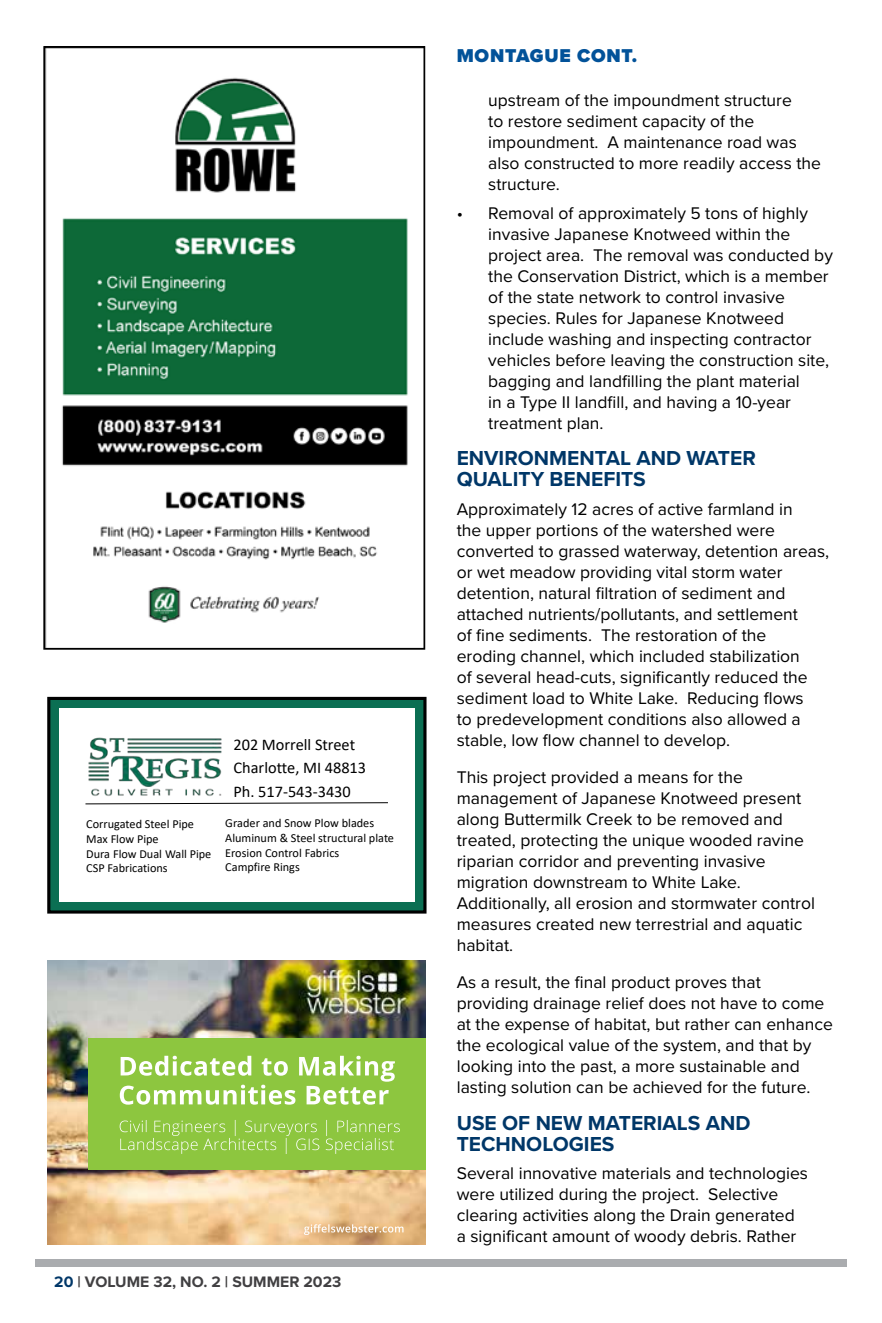
<style>
.page{position:relative;width:882px;height:1323px;background:#fff}
.page>*{position:absolute;margin:0;border:0;box-sizing:border-box;transform-origin:0 0}
.t1{font:700 21px/21px "Proxima Nova";color:#003768}
.t2{font:900 19.25px "Proxima Nova";letter-spacing:.04em;color:#025299}
.t3{font:17.5px/21px "Proxima Nova";color:#000}
.t4{font:16.28px/23.6px "Calibri";color:#000}
.t5{font:700 15.75px "Proxima Nova";color:#414042}
.t6{font:12.25px/14.7px "Calibri";color:#000}
.s1{color:#003768}
</style>
<div class="page">
<div style="left:35px;top:1259px;width:812px;height:7px;background:#aaacaf"></div>
<div style="left:49px;top:698px;width:376px;height:214px;background:#0b6f53"></div>
<div style="left:47px;top:697px;width:380px;height:217px;border:3px solid #000"></div>
<div style="left:59px;top:709px;width:356px;height:193px;background:#fff"></div>
<img style="left:88px;top:737px;width:134px;height:59px">
<svg style="left:85px;top:802px;width:303px;height:3px"></svg>
<img style="left:46px;top:49px;width:362px;height:598px">
<div style="left:43px;top:46px;width:382px;height:604px;border:2px solid #000"></div>
<img style="left:47px;top:961px;width:378px;height:283px">
<img style="left:89px;top:1038px;width:336px;height:131px">
<p class="t6" style="left:86px;top:817px;width:127px">Corrugated Steel Pipe<br>Max Flow Pipe<br>Dura Flow Dual Wall Pipe<br>CSP Fabrications</p>
<p class="t4" style="left:233px;top:732px;width:134px">202 Morrell Street<br>Charlotte, MI 48813<br>Ph. 517-543-3430</p>
<p class="t6" style="left:225px;top:815px;width:170px">Grader and Snow Plow blades<br>Aluminum &amp; Steel structural plate<br>Erosion Control Fabrics<br>Campfire Rings</p>
<p class="t5" style="left:54px;top:1270px;width:289px"><span class="s1">20</span> | VOLUME 32, NO. 2 | SUMMER 2023</p>
<p class="t2" style="left:457px;top:42px;width:182px">MONTAGUE CONT.</p>
<p class="t3" style="left:488px;top:89px;width:334px">upstream of the impoundment structure<br>to restore sediment capacity of the impoundment. A maintenance road was also constructed to more readily access the structure.</p>
<p class="t3" style="left:488px;top:202px;width:346px;text-indent:-32px">• Removal of approximately 5 tons of highly invasive Japanese Knotweed within the project area. The removal was conducted by the Conservation District, which is a member of the state network to control invasive species. Rules for Japanese Knotweed include washing and inspecting contractor vehicles before leaving the construction site, bagging and landfilling the plant material<br>in a Type II landfill, and having a 10-year treatment plan.</p>
<p class="t1" style="left:457px;top:447px;width:301px">ENVIRONMENTAL AND WATER<br>QUALITY BENEFITS</p>
<p class="t3" style="left:457px;top:498px;width:374px">Approximately 12 acres of active farmland in<br>the upper portions of the watershed were converted to grassed waterway, detention areas, or wet meadow providing vital storm water detention, natural filtration of sediment and attached nutrients/pollutants, and settlement<br>of fine sediments. The restoration of the eroding channel, which included stabilization<br>of several head-cuts, significantly reduced the sediment load to White Lake. Reducing flows<br>to predevelopment conditions also allowed a stable, low flow channel to develop.</p>
<p class="t3" style="left:457px;top:766px;width:360px">This project provided a means for the management of Japanese Knotweed present along Buttermilk Creek to be removed and treated, protecting the unique wooded ravine riparian corridor and preventing invasive migration downstream to White Lake.<br>Additionally, all erosion and stormwater control measures created new terrestrial and aquatic habitat.</p>
<p class="t3" style="left:457px;top:971px;width:378px">As a result, the final product proves that providing drainage relief does not have to come at the expense of habitat, but rather can enhance the ecological value of the system, and that by looking into the past, a more sustainable and lasting solution can be achieved for the future.</p>
<p class="t1" style="left:457px;top:1112px;width:295px">USE OF NEW MATERIALS AND<br>TECHNOLOGIES</p>
<p class="t3" style="left:457px;top:1162px;width:353px">Several innovative materials and technologies were utilized during the project. Selective clearing activities along the Drain generated a significant amount of woody debris. Rather</p>
</div>
